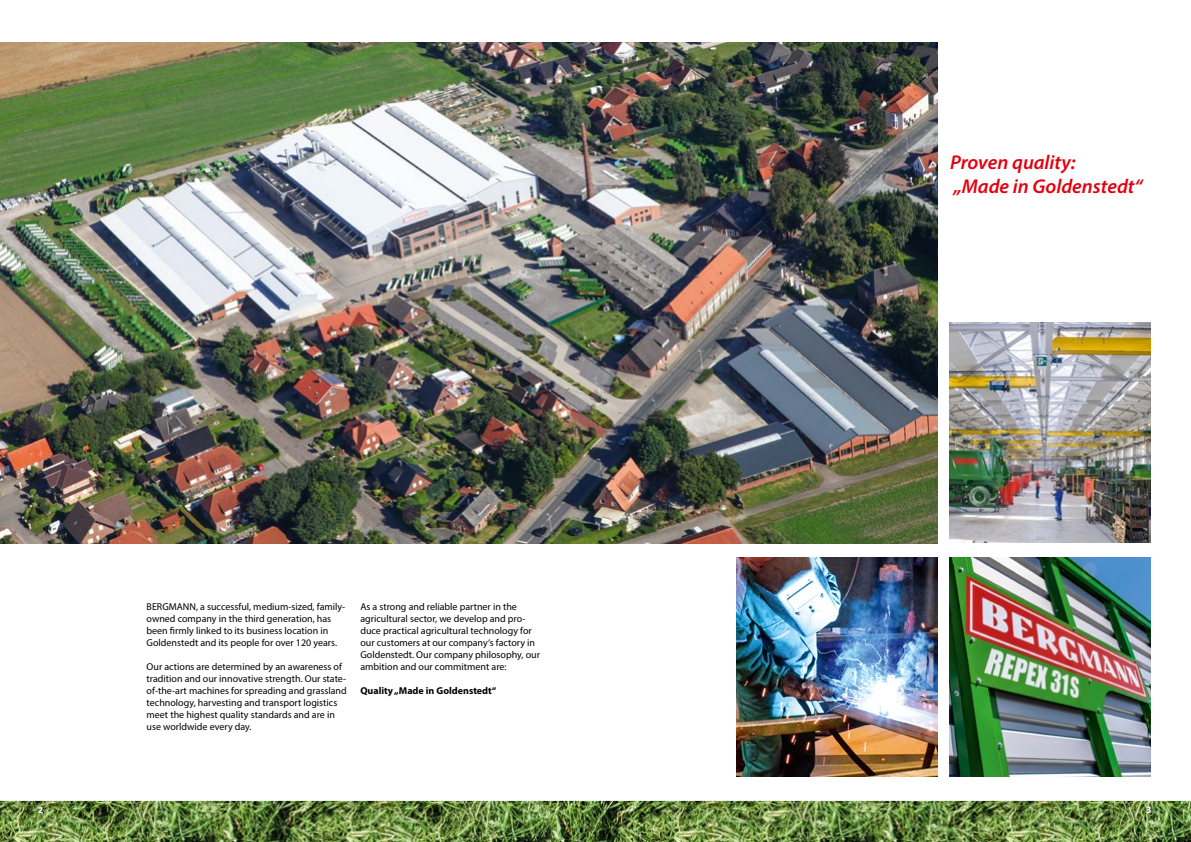
<style>
.page{position:relative;width:1191px;height:842px;background:#fff}
.page>*{position:absolute;margin:0;border:0;box-sizing:border-box;transform-origin:0 0}
.t1{font:italic 600 20px/24px "Myriad Pro";color:#e3000f}
.t2{font:10px/12px "Myriad Pro";color:#000}
.t3{font:700 10px "Myriad Pro";color:#000}
.t4{font:700 10px "Myriad Pro";color:#fff}
</style>
<div class="page">
<img style="left:0;top:801px;width:1191px;height:41px">
<svg style="left:38px;top:806px;width:5px;height:7px"></svg>
<svg style="left:1144px;top:804px;width:9px;height:11px"></svg>
<img style="left:0;top:43px;width:937px;height:500px">
<img style="left:736px;top:557px;width:201px;height:220px">
<img style="left:950px;top:557px;width:201px;height:220px">
<img style="left:950px;top:323px;width:201px;height:219px">
<p class="t2" style="left:147px;top:601px;width:200px">BERGMANN, a successful, medium-sized, family&shy;owned company in the third generation, has been rmly linked to its business location in Goldenstedt and its people for over 120 years.</p>
<p class="t2" style="left:147px;top:661px;width:202px">Our actions are determined by an awareness of tradition and our innovative strength. Our state&shy;of-the-art machines for spreading and grassland technology, harvesting and transport logistics meet the highest quality standards and are in use worldwide every day.</p>
<p class="t2" style="left:360px;top:601px;width:181px">As a strong and reliable partner in the agricultural sector, we develop and pro&shy;duce practical agricultural technology for our customers at our company‘s factory in Goldenstedt. Our company philosophy, our ambition and our commitment are:</p>
<p class="t3" style="left:360px;top:684px;width:138px">Quality „Made in Goldenstedt“</p>
<h1 class="t1" style="left:950px;top:150px;width:194px">Proven quality:<br>„Made in Goldenstedt“</h1>
<p class="t4" style="left:38px;top:803px;width:7px">2</p>
<p class="t4" style="left:1146px;top:803px;width:7px">3</p>
</div>
